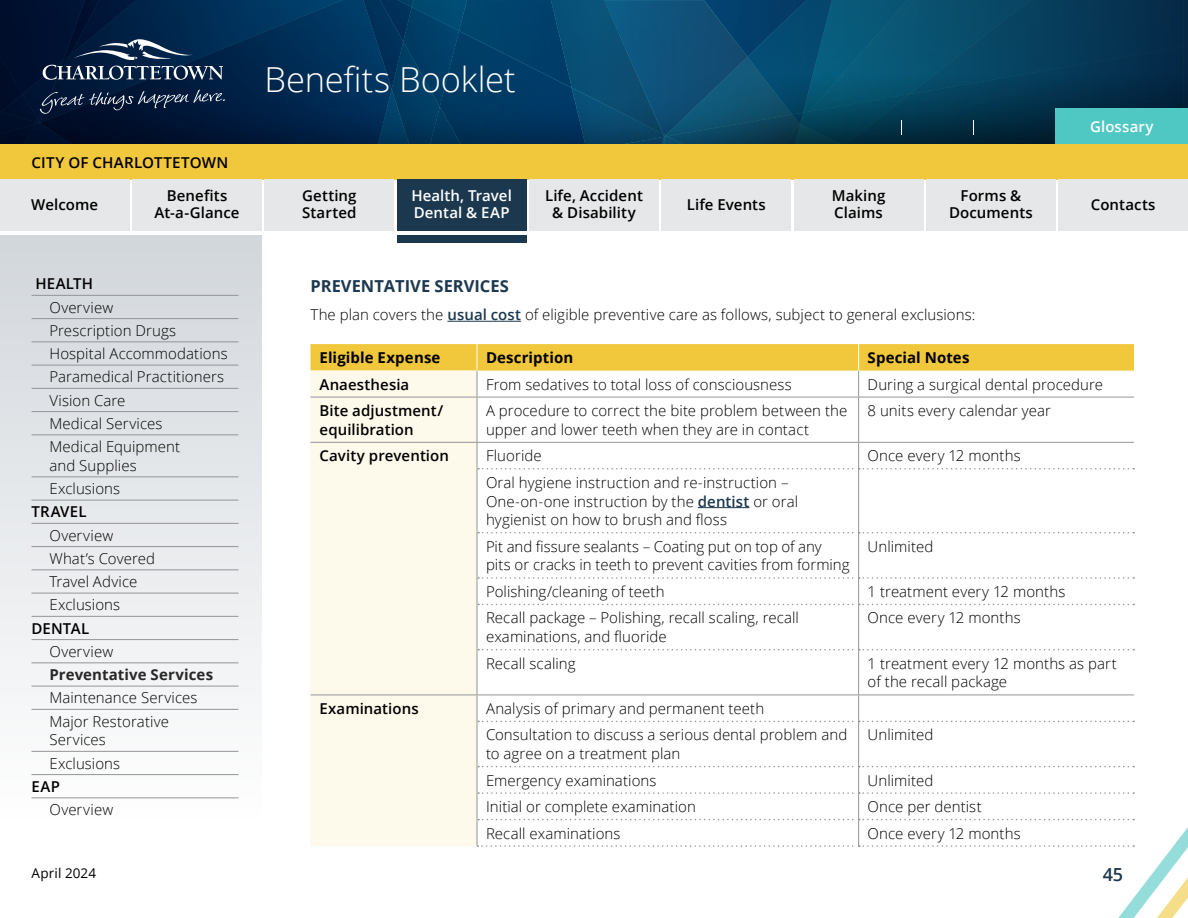
<style>
.page{position:relative;width:1188px;height:918px;background:#fff}
.page>*{position:absolute;margin:0;border:0;box-sizing:border-box;transform-origin:0 0}
.t1{font:300 34.5px "Open Sans";letter-spacing:-.005em;color:#fff}
.t2{font:600 18px "Open Sans";color:#1c384f}
.t3{font:700 16.5px "Open Sans";color:#1c384f}
.t4{font:300 15px/23.2px "Open Sans";letter-spacing:.005em;color:#000}
.t5{font:600 15px/17.2px "Open Sans";letter-spacing:.005em;color:#000}
.t6{font:700 15px "Open Sans";letter-spacing:.01em;color:#000}
.t7{font:600 15px/17.2px "Open Sans";letter-spacing:.005em;color:#fff}
.t8{font:700 15px "Open Sans";letter-spacing:.005em;color:#292829}
.t9{font:13.5px "Open Sans";letter-spacing:.005em;color:#000}
.s1{font-weight:600;color:#1c384f}
</style>
<div class="page">
<svg style="left:129px;top:179px;width:930px;height:52px"></svg>
<svg style="left:0;top:0;width:1188px;height:97px;background:#043b60"></svg>
<svg style="left:594px;top:74px;width:594px;height:23px;background:#084665"></svg>
<div style="left:0;top:235px;width:262px;height:585px;background:linear-gradient(to bottom,#d1d6db,#fdfdfd)"></div>
<svg style="left:0;top:97px;width:1188px;height:47px;background:#033150"></svg>
<svg style="left:35px;top:90px;width:190px;height:35px;background:#122542"></svg>
<svg style="left:43px;top:39px;width:180px;height:41px;background:#2c4461"></svg>
<div style="left:0;top:144px;width:1188px;height:35px;background:#f1c73b"></div>
<hr style="left:32px;top:295px;width:206px;height:1px;background:#939598">
<hr style="left:32px;top:318px;width:206px;height:1px;background:#939598">
<hr style="left:32px;top:341px;width:206px;height:1px;background:#939598">
<hr style="left:32px;top:365px;width:206px;height:1px;background:#939598">
<hr style="left:32px;top:388px;width:206px;height:1px;background:#939598">
<hr style="left:32px;top:411px;width:206px;height:1px;background:#939598">
<hr style="left:32px;top:434px;width:206px;height:1px;background:#939598">
<hr style="left:32px;top:476px;width:206px;height:1px;background:#939598">
<hr style="left:32px;top:500px;width:206px;height:1px;background:#939598">
<hr style="left:32px;top:523px;width:206px;height:1px;background:#939598">
<hr style="left:32px;top:546px;width:206px;height:1px;background:#939598">
<hr style="left:32px;top:569px;width:206px;height:1px;background:#939598">
<hr style="left:32px;top:593px;width:206px;height:1px;background:#939598">
<hr style="left:32px;top:616px;width:206px;height:1px;background:#939598">
<hr style="left:32px;top:639px;width:206px;height:1px;background:#939598">
<hr style="left:32px;top:662px;width:206px;height:1px;background:#939598">
<hr style="left:32px;top:686px;width:206px;height:1px;background:#939598">
<hr style="left:32px;top:709px;width:206px;height:1px;background:#939598">
<hr style="left:32px;top:751px;width:206px;height:1px;background:#939598">
<hr style="left:32px;top:774px;width:206px;height:1px;background:#939598">
<hr style="left:32px;top:797px;width:206px;height:1px;background:#939598">
<hr style="left:447px;top:321px;width:74px;height:1px;background:#1c384f">
<div style="left:310px;top:398px;width:167px;height:448px;background:#fdf9eb"></div>
<hr style="left:477px;top:397px;width:1px;height:45px;background:#939598">
<hr style="left:858px;top:397px;width:1px;height:45px;background:#939598">
<hr style="left:477px;top:469px;width:1px;height:64px;background:#939598">
<hr style="left:858px;top:470px;width:1px;height:62px;background:#939598">
<hr style="left:477px;top:533px;width:1px;height:45px;background:#939598">
<hr style="left:858px;top:534px;width:1px;height:43px;background:#939598">
<hr style="left:477px;top:604px;width:1px;height:46px;background:#939598">
<hr style="left:858px;top:605px;width:1px;height:44px;background:#939598">
<hr style="left:477px;top:650px;width:1px;height:45px;background:#939598">
<hr style="left:858px;top:650px;width:1px;height:45px;background:#939598">
<hr style="left:477px;top:721px;width:1px;height:46px;background:#939598">
<hr style="left:858px;top:722px;width:1px;height:44px;background:#939598">
<svg style="left:477px;top:443px;width:657px;height:27px"></svg>
<svg style="left:478px;top:532px;width:656px;height:2px"></svg>
<svg style="left:477px;top:577px;width:657px;height:28px"></svg>
<hr style="left:310px;top:397px;width:167px;height:1px;background:#939598">
<hr style="left:477px;top:397px;width:382px;height:1px;background:#939598">
<hr style="left:859px;top:397px;width:275px;height:1px;background:#939598">
<hr style="left:310px;top:442px;width:167px;height:1px;background:#939598">
<hr style="left:477px;top:442px;width:382px;height:1px;background:#939598">
<hr style="left:859px;top:442px;width:275px;height:1px;background:#939598">
<hr style="left:310px;top:695px;width:167px;height:1px;background:#939598">
<svg style="left:310px;top:344px;width:824px;height:53px"></svg>
<svg style="left:478px;top:649px;width:656px;height:1px"></svg>
<svg style="left:477px;top:695px;width:657px;height:27px"></svg>
<svg style="left:477px;top:766px;width:711px;height:152px"></svg>
<hr style="left:698px;top:507px;width:51px;height:1px;background:#1c384f">
<div style="left:529px;top:179px;width:130px;height:52px;background:#e6e7e8"></div>
<div style="left:662px;top:179px;width:129px;height:52px;background:#e6e7e8"></div>
<div style="left:794px;top:179px;width:129px;height:52px;background:#e6e7e8"></div>
<div style="left:926px;top:179px;width:130px;height:52px;background:#e6e7e8"></div>
<div style="left:1059px;top:179px;width:129px;height:52px;background:#e6e7e8"></div>
<div style="left:0;top:179px;width:129px;height:52px;background:#e6e7e8"></div>
<div style="left:265px;top:179px;width:129px;height:52px;background:#e6e7e8"></div>
<div style="left:132px;top:179px;width:130px;height:52px;background:#e6e7e8"></div>
<svg style="left:901px;top:120px;width:1px;height:14px"></svg>
<svg style="left:973px;top:120px;width:1px;height:14px"></svg>
<div style="left:1056px;top:109px;width:132px;height:35px;background:#4fc7c2"></div>
<div style="left:397px;top:179px;width:129px;height:52px;background:#1c384f"></div>
<div style="left:397px;top:235px;width:129px;height:8px;background:#1c384f"></div>
<p class="t5" style="left:32px;top:153px;width:198px">CITY OF CHARLOTTETOWN</p>
<h1 class="t1" style="left:265px;top:56px;width:252px">Benefits Booklet</h1>
<p class="t7" style="left:1090px;top:118px;width:65px">Glossary</p>
<p class="t5" style="left:154px;top:187px;width:87px;text-align:center">Benefits<br>At-a-Glance</p>
<p class="t5" style="left:545px;top:187px;width:99px;text-align:center">Life, Accident &amp; Disability</p>
<p class="t5" style="left:687px;top:195px;width:81px">Life Events</p>
<p class="t5" style="left:832px;top:187px;width:55px">Making<br>Claims</p>
<p class="t5" style="left:949px;top:187px;width:85px;text-align:center">Forms &amp;<br>Documents</p>
<p class="t7" style="left:411px;top:187px;width:102px">Health, Travel<br>Dental &amp; EAP</p>
<p class="t5" style="left:302px;top:187px;width:56px">Getting<br>Started</p>
<p class="t5" style="left:31px;top:195px;width:68px">Welcome</p>
<p class="t5" style="left:1091px;top:195px;width:66px">Contacts</p>
<p class="t5" style="left:35px;top:275px;width:59px">HEALTH</p>
<p class="t4" style="left:50px;top:295px;width:180px">Overview<br>Prescription Drugs<br>Hospital Accommodations<br>Paramedical Practitioners<br>Vision Care<br>Medical Services<br>Medical Equipment</p>
<p class="t4" style="left:50px;top:453px;width:89px">and Supplies<br>Exclusions</p>
<p class="t5" style="left:32px;top:503px;width:56px">TRAVEL</p>
<p class="t4" style="left:50px;top:523px;width:107px">Overview<br>What’s Covered<br>Travel Advice<br>Exclusions</p>
<p class="t5" style="left:32px;top:619px;width:59px">DENTAL</p>
<p class="t4" style="left:50px;top:639px;width:65px">Overview</p>
<p class="t8" style="left:50px;top:664px;width:165px">Preventative Services</p>
<p class="t4" style="left:50px;top:686px;width:149px">Maintenance Services<br>Major Restorative</p>
<p class="t4" style="left:50px;top:728px;width:72px">Services<br>Exclusions</p>
<p class="t5" style="left:32px;top:777px;width:30px">EAP</p>
<p class="t4" style="left:50px;top:798px;width:65px">Overview</p>
<p class="t3" style="left:310px;top:274px;width:200px">PREVENTATIVE SERVICES</p>
<p class="t4" style="left:310px;top:303px;width:666px">The plan covers the <span class="s1">usual cost</span> of eligible preventive care as follows, subject to general exclusions:</p>
<p class="t6" style="left:320px;top:347px;width:122px">Eligible Expense</p>
<p class="t6" style="left:486px;top:347px;width:89px">Description</p>
<p class="t6" style="left:868px;top:347px;width:103px">Special Notes</p>
<p class="t5" style="left:320px;top:375px;width:91px">Anaesthesia</p>
<p class="t4" style="left:486px;top:372px;width:307px">From sedatives to total loss of consciousness</p>
<p class="t4" style="left:868px;top:372px;width:237px">During a surgical dental procedure</p>
<p class="t5" style="left:320px;top:401px;width:125px;line-height:18.8px">Bite adjustment/ equilibration</p>
<p class="t4" style="left:486px;top:401px;width:363px;line-height:18.8px">A procedure to correct the bite problem between the upper and lower teeth when they are in contact</p>
<p class="t4" style="left:868px;top:399px;width:185px">8 units every calendar year</p>
<p class="t5" style="left:320px;top:447px;width:131px">Cavity prevention</p>
<p class="t4" style="left:486px;top:444px;width:57px">Fluoride</p>
<p class="t4" style="left:868px;top:444px;width:155px">Once every 12 months</p>
<p class="t4" style="left:486px;top:473px;width:314px;line-height:18.8px">Oral hygiene instruction and re-instruction –<br>One-on-one instruction by the <span class="s1">dentist</span> or oral hygienist on how to brush and floss</p>
<p class="t4" style="left:486px;top:537px;width:365px;line-height:18.8px">Pit and fissure sealants – Coating put on top of any pits or cracks in teeth to prevent cavities from forming</p>
<p class="t4" style="left:868px;top:534px;width:67px">Unlimited</p>
<p class="t4" style="left:486px;top:579px;width:180px">Polishing/cleaning of teeth</p>
<p class="t4" style="left:868px;top:579px;width:199px">1 treatment every 12 months</p>
<p class="t4" style="left:486px;top:608px;width:315px;line-height:18.8px">Recall package – Polishing, recall scaling, recall examinations, and fluoride</p>
<p class="t4" style="left:868px;top:606px;width:155px">Once every 12 months</p>
<p class="t4" style="left:486px;top:651px;width:91px">Recall scaling</p>
<p class="t4" style="left:868px;top:653px;width:251px;line-height:18.8px">1 treatment every 12 months as part of the recall package</p>
<p class="t5" style="left:320px;top:700px;width:101px">Examinations</p>
<p class="t4" style="left:486px;top:695px;width:363px;line-height:26.4px">Analysis of primary and permanent teeth<br>Consultation to discuss a serious dental problem and</p>
<p class="t4" style="left:486px;top:742px;width:196px">to agree on a treatment plan</p>
<p class="t4" style="left:868px;top:723px;width:67px">Unlimited</p>
<p class="t4" style="left:486px;top:768px;width:172px">Emergency examinations</p>
<p class="t4" style="left:868px;top:768px;width:67px">Unlimited</p>
<p class="t4" style="left:486px;top:795px;width:211px">Initial or complete examination</p>
<p class="t4" style="left:868px;top:795px;width:116px">Once per dentist</p>
<p class="t4" style="left:486px;top:821px;width:136px">Recall examinations</p>
<p class="t4" style="left:868px;top:821px;width:155px">Once every 12 months</p>
<p class="t9" style="left:32px;top:864px;width:66px">April 2024</p>
<p class="t2" style="left:1103px;top:862px;width:22px">45</p>
</div>
